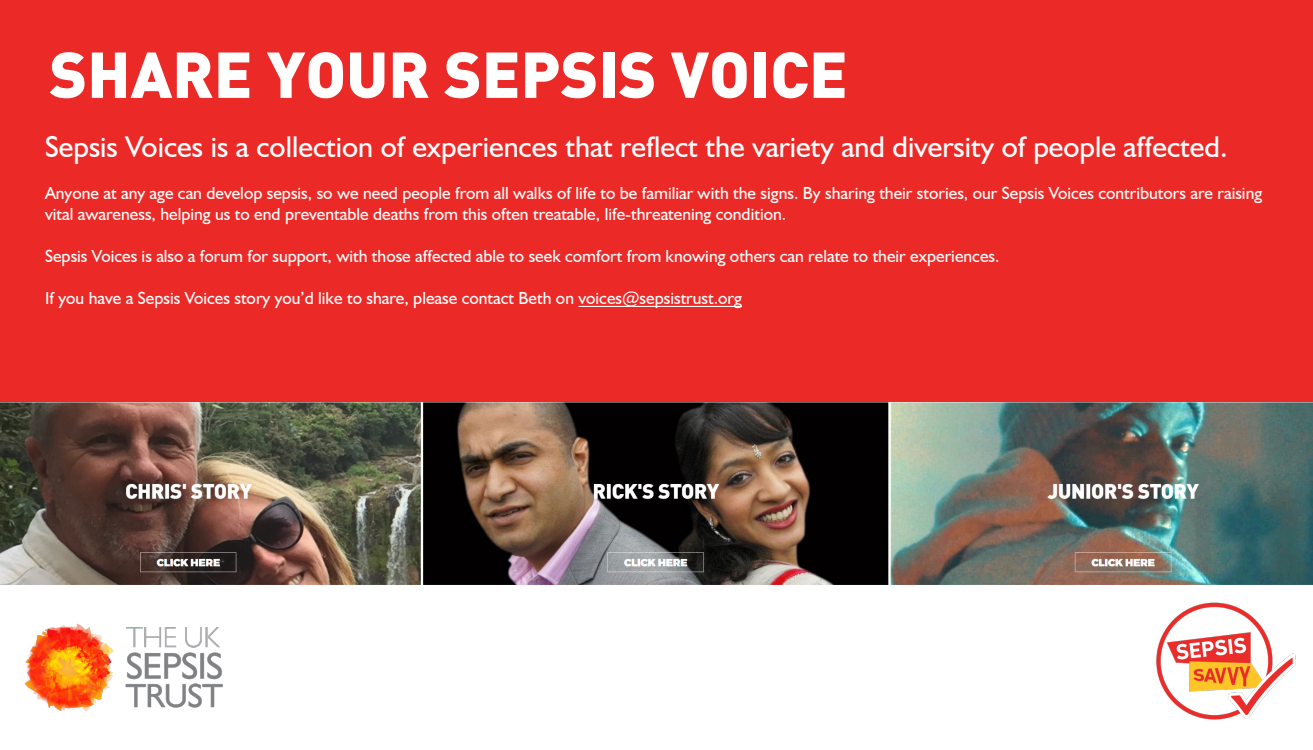
<style>
.page{position:relative;width:1313px;height:750px;background:#fff}
.page>*{position:absolute;margin:0;border:0;box-sizing:border-box;transform-origin:0 0}
.t1{font:900 63.75px "DIN";color:#fff}
.t2{font:30px "Humanist 521 BT";color:#fff}
.t3{font:17.5px/21px "Humanist 521 BT";color:#fff}
</style>
<div class="page">
<div style="left:0;top:0;width:1312px;height:585px;background:#eb2a27"></div>
<hr style="left:578px;top:306px;width:164px;height:1px;background:#fff">
<img style="left:24px;top:623px;width:199px;height:89px">
<img style="left:1156px;top:602px;width:140px;height:118px">
<img style="left:0;top:403px;width:1312px;height:182px">
<p class="t1" style="left:49px;top:32px;width:800px">SHARE YOUR SEPSIS VOICE</p>
<p class="t2" style="left:45px;top:129px;width:1184px">Sepsis Voices is a collection of experiences that reflect the variety and diversity of people affected.</p>
<p class="t3" style="left:45px;top:183px;width:1218px">Anyone at any age can develop sepsis, so we need people from all walks of life to be familiar with the signs. By sharing their stories, our Sepsis Voices contributors are raising vital awareness, helping us to end preventable deaths from this often treatable, life-threatening condition.</p>
<p class="t3" style="left:45px;top:246px;width:956px">Sepsis Voices is also a forum for support, with those affected able to seek comfort from knowing others can relate to their experiences.</p>
<p class="t3" style="left:45px;top:288px;width:698px">If you have a Sepsis Voices story you’d like to share, please contact Beth on voices@sepsistrust.org</p>
</div>
